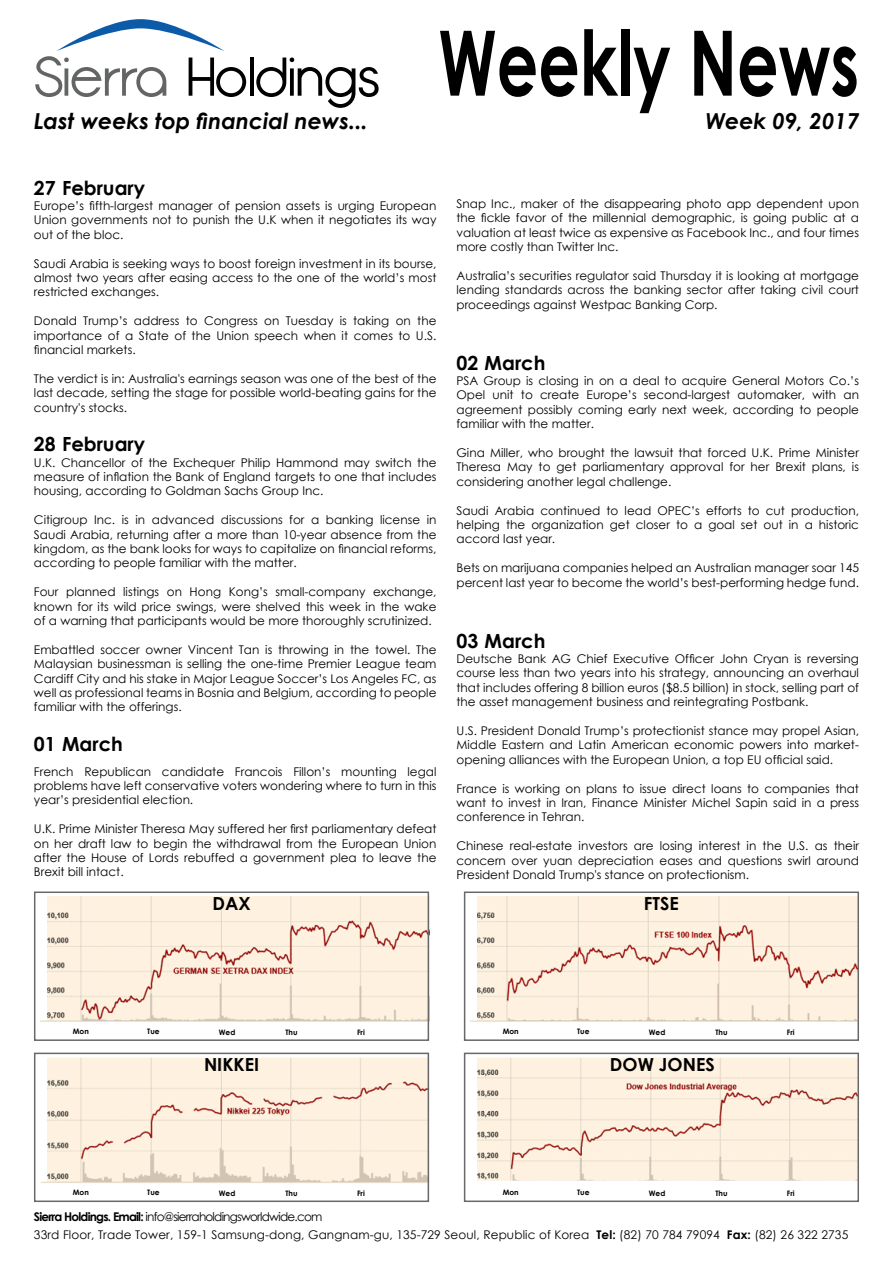
<style>
.page{position:relative;width:893px;height:1263px;background:#fff}
.page>*{position:absolute;margin:0;border:0;box-sizing:border-box;transform-origin:0 0}
.t1{font:700 90.3px "Century Gothic";color:#000;scale:.72 1}
.t2{font:italic 700 22.05px "Century Gothic";color:#000}
.t3{font:700 19.5px "Century Gothic";color:#000}
.t4{font:700 18px "Century Gothic";color:#000}
.t5{font:12px/14.4px "Century Gothic";color:#000;text-align:justify}
.t6{font:12px "Century Gothic";letter-spacing:-.065em;color:#000}
.t7{font:700 7.5px "Century Gothic";color:#000}
.s1{font-family:"Opificio";font-weight:400;font-size:54.6px;color:#636565}
.s2{font-family:"Opificio";font-weight:400;font-size:54.6px}
.s3{font-weight:700}
</style>
<div class="page">
<svg style="left:56px;top:19px;width:168px;height:32px"></svg>
<img style="left:41px;top:896px;width:385px;height:126px">
<div style="left:34px;top:891px;width:395px;height:150px;border:2px solid #686868"></div>
<img style="left:41px;top:1058px;width:385px;height:125px">
<div style="left:34px;top:1052px;width:395px;height:150px;border:2px solid #686868"></div>
<img style="left:471px;top:896px;width:385px;height:125px">
<div style="left:464px;top:891px;width:395px;height:150px;border:2px solid #686868"></div>
<img style="left:477px;top:1058px;width:379px;height:122px">
<div style="left:464px;top:1052px;width:395px;height:150px;border:2px solid #686868"></div>
<h1 class="t1" style="left:34px;top:-6px;width:1147px"><span class="s1">Sierra</span> <span class="s2">Holdings</span> Weekly News</h1>
<h2 class="t2" style="left:34px;top:104px;width:335px">Last weeks top financial news...</h2>
<h2 class="t2" style="left:705px;top:104px;width:155px">Week 09, 2017</h2>
<h3 class="t3" style="left:34px;top:173px;width:113px">27 February</h3>
<p class="t5" style="left:34px;top:198px;width:404px">Europe’s fifth-largest manager of pension assets is urging European Union governments not to punish the U.K when it negotiates its way out of the bloc.</p>
<p class="t5" style="left:34px;top:256px;width:404px">Saudi Arabia is seeking ways to boost foreign investment in its bourse, almost two years after easing access to the one of the world’s most restricted exchanges.</p>
<p class="t5" style="left:34px;top:314px;width:404px">Donald Trump’s address to Congress on Tuesday is taking on the importance of a State of the Union speech when it comes to U.S. financial markets.</p>
<p class="t5" style="left:34px;top:371px;width:404px">The verdict is in: Australia's earnings season was one of the best of the last decade, setting the stage for possible world-beating gains for the country's stocks.</p>
<h3 class="t3" style="left:34px;top:429px;width:113px">28 February</h3>
<p class="t5" style="left:34px;top:455px;width:404px">U.K. Chancellor of the Exchequer Philip Hammond may switch the measure of inflation the Bank of England targets to one that includes housing, according to Goldman Sachs Group Inc.</p>
<p class="t5" style="left:34px;top:512px;width:404px">Citigroup Inc. is in advanced discussions for a banking license in Saudi Arabia, returning after a more than 10-year absence from the kingdom, as the bank looks for ways to capitalize on financial reforms, according to people familiar with the matter.</p>
<p class="t5" style="left:34px;top:584px;width:404px">Four planned listings on Hong Kong’s small-company exchange, known for its wild price swings, were shelved this week in the wake of a warning that participants would be more thoroughly scrutinized.</p>
<p class="t5" style="left:34px;top:642px;width:404px">Embattled soccer owner Vincent Tan is throwing in the towel. The Malaysian businessman is selling the one-time Premier League team Cardiff City and his stake in Major League Soccer’s Los Angeles FC, as well as professional teams in Bosnia and Belgium, according to people familiar with the offerings.</p>
<h3 class="t3" style="left:34px;top:729px;width:90px">01 March</h3>
<p class="t5" style="left:34px;top:764px;width:404px">French Republican candidate Francois Fillon’s mounting legal problems have left conservative voters wondering where to turn in this year’s presidential election.</p>
<p class="t5" style="left:34px;top:821px;width:404px">U.K. Prime Minister Theresa May suffered her first parliamentary defeat on her draft law to begin the withdrawal from the European Union after the House of Lords rebuffed a government plea to leave the Brexit bill intact.</p>
<h3 class="t4" style="left:212px;top:890px;width:40px">DAX</h3>
<p class="t5" style="left:456px;top:196px;width:404px">Snap Inc., maker of the disappearing photo app dependent upon the fickle favor of the millennial demographic, is going public at a valuation at least twice as expensive as Facebook Inc., and four times more costly than Twitter Inc.</p>
<p class="t5" style="left:456px;top:268px;width:404px">Australia’s securities regulator said Thursday it is looking at mortgage lending standards across the banking sector after taking civil court proceedings against Westpac Banking Corp.</p>
<h3 class="t3" style="left:456px;top:348px;width:90px">02 March</h3>
<p class="t5" style="left:456px;top:373px;width:404px">PSA Group is closing in on a deal to acquire General Motors Co.’s Opel unit to create Europe’s second-largest automaker, with an agreement possibly coming early next week, according to people familiar with the matter.</p>
<p class="t5" style="left:456px;top:445px;width:404px">Gina Miller, who brought the lawsuit that forced U.K. Prime Minister Theresa May to get parliamentary approval for her Brexit plans, is considering another legal challenge.</p>
<p class="t5" style="left:456px;top:503px;width:404px">Saudi Arabia continued to lead OPEC’s efforts to cut production, helping the organization get closer to a goal set out in a historic accord last year.</p>
<p class="t5" style="left:456px;top:560px;width:404px">Bets on marijuana companies helped an Australian manager soar 145 percent last year to become the world’s best-performing hedge fund.</p>
<h3 class="t3" style="left:456px;top:626px;width:90px">03 March</h3>
<p class="t5" style="left:456px;top:651px;width:404px">Deutsche Bank AG Chief Executive Officer John Cryan is reversing course less than two years into his strategy, announcing an overhaul that includes offering 8 billion euros ($8.5 billion) in stock, selling part of the asset management business and reintegrating Postbank.</p>
<p class="t5" style="left:456px;top:723px;width:404px">U.S. President Donald Trump’s protectionist stance may propel Asian, Middle Eastern and Latin American economic powers into market&shy;opening alliances with the European Union, a top EU official said.</p>
<p class="t5" style="left:456px;top:781px;width:404px">France is working on plans to issue direct loans to companies that want to invest in Iran, Finance Minister Michel Sapin said in a press conference in Tehran.</p>
<p class="t5" style="left:456px;top:838px;width:404px">Chinese real-estate investors are losing interest in the U.S. as their concern over yuan depreciation eases and questions swirl around President Donald Trump's stance on protectionism.</p>
<h3 class="t4" style="left:644px;top:890px;width:36px">FTSE</h3>
<p class="t7" style="left:73px;top:1025px;width:18px">Mon</p>
<p class="t7" style="left:147px;top:1025px;width:14px">Tue</p>
<p class="t7" style="left:219px;top:1026px;width:18px">Wed</p>
<p class="t7" style="left:285px;top:1026px;width:14px">Thu</p>
<p class="t7" style="left:357px;top:1026px;width:9px">Fri</p>
<h3 class="t4" style="left:204px;top:1051px;width:57px">NIKKEI</h3>
<p class="t7" style="left:73px;top:1187px;width:18px">Mon</p>
<p class="t7" style="left:147px;top:1187px;width:14px">Tue</p>
<p class="t7" style="left:219px;top:1187px;width:18px">Wed</p>
<p class="t7" style="left:285px;top:1187px;width:14px">Thu</p>
<p class="t7" style="left:357px;top:1187px;width:9px">Fri</p>
<p class="t6" style="left:34px;top:1209px;width:290px"><span class="s3">Sierra Holdings. Email:</span> info@sierraholdingsworldwide.com</p>
<p class="t7" style="left:503px;top:1025px;width:18px">Mon</p>
<p class="t7" style="left:577px;top:1025px;width:14px">Tue</p>
<p class="t7" style="left:649px;top:1026px;width:18px">Wed</p>
<p class="t7" style="left:715px;top:1026px;width:14px">Thu</p>
<p class="t7" style="left:787px;top:1026px;width:9px">Fri</p>
<h3 class="t4" style="left:610px;top:1051px;width:106px">DOW JONES</h3>
<p class="t7" style="left:503px;top:1187px;width:18px">Mon</p>
<p class="t7" style="left:577px;top:1187px;width:14px">Tue</p>
<p class="t7" style="left:649px;top:1187px;width:18px">Wed</p>
<p class="t7" style="left:715px;top:1187px;width:14px">Thu</p>
<p class="t7" style="left:787px;top:1187px;width:9px">Fri</p>
<p class="t5" style="left:34px;top:1227px;width:816px">33rd Floor, Trade Tower, 159-1 Samsung-dong, Gangnam-gu, 135-729 Seoul, Republic of Korea <span class="s3">Tel:</span> (82) 70 784 79094 <span class="s3">Fax:</span> (82) 26 322 2735</p>
</div>
